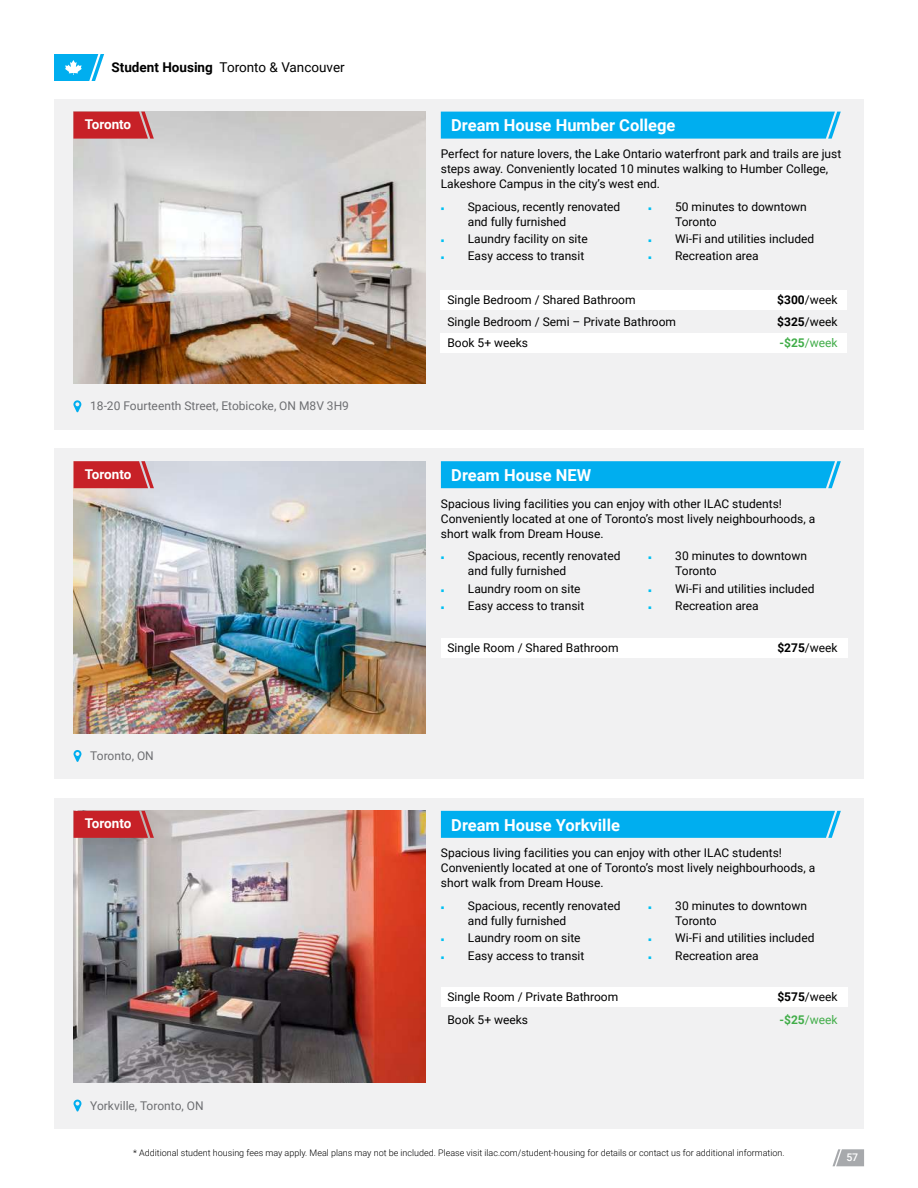
<style>
.page{position:relative;width:918px;height:1188px;background:#fff}
.page>*{position:absolute;margin:0;border:0;box-sizing:border-box;transform-origin:0 0}
.t1{font:700 16.5px "Roboto";color:#fff}
.t2{font:13.5px "Roboto";color:#000}
.t3{font:700 13.5px "Roboto";letter-spacing:-.005em;color:#fff}
.t4{font:12px/15px "Roboto";color:#000}
.t5{font:12px "Roboto";color:#6d6e71}
.t6{font:12px "Roboto";color:#41ad49}
.t7{font:500 10.5px "Roboto";color:#fff}
.t8{font:300 9px "Roboto";color:#000}
.s1{font-weight:700}
.s2{font-family:"Minion Pro";font-size:9px;color:#00c0f3}
</style>
<div class="page">
<div style="left:54px;top:449px;width:810px;height:330px;background:#f1f1f2"></div>
<div style="left:54px;top:798px;width:810px;height:331px;background:#f1f1f2"></div>
<img style="left:74px;top:461px;width:352px;height:272px">
<img style="left:74px;top:811px;width:352px;height:272px">
<div style="left:441px;top:461px;width:400px;height:27px;background:#00aeef"></div>
<div style="left:441px;top:811px;width:400px;height:27px;background:#00aeef"></div>
<svg style="left:74px;top:461px;width:80px;height:27px;background:#c83138"></svg>
<svg style="left:74px;top:811px;width:80px;height:27px;background:#c52e33"></svg>
<svg style="left:74px;top:750px;width:7px;height:12px"></svg>
<svg style="left:74px;top:1100px;width:7px;height:12px"></svg>
<div style="left:441px;top:638px;width:406px;height:19px;background:#fff"></div>
<div style="left:441px;top:988px;width:406px;height:19px;background:#fff"></div>
<div style="left:54px;top:99px;width:810px;height:330px;background:#f1f1f2"></div>
<img style="left:73px;top:112px;width:353px;height:272px">
<div style="left:441px;top:112px;width:400px;height:27px;background:#00aeef"></div>
<svg style="left:73px;top:112px;width:81px;height:27px;background:#c73238"></svg>
<svg style="left:73px;top:400px;width:8px;height:12px"></svg>
<div style="left:441px;top:291px;width:406px;height:19px;background:#fff"></div>
<div style="left:441px;top:334px;width:406px;height:19px;background:#fff"></div>
<svg style="left:54px;top:54px;width:50px;height:27px"></svg>
<svg style="left:832px;top:1149px;width:32px;height:17px"></svg>
<p class="t2" style="left:112px;top:58px;width:235px"><span class="s1">Student Housing</span> Toronto &amp; Vancouver</p>
<p class="t3" style="left:85px;top:115px;width:48px">Toronto</p>
<h1 class="t1" style="left:451px;top:114px;width:226px">Dream House Humber College</h1>
<p class="t4" style="left:441px;top:146px;width:402px">Perfect for nature lovers, the Lake Ontario waterfront park and trails are just steps away. Conveniently located 10 minutes walking to Humber College,<br>Lakeshore Campus in the city’s west end.</p>
<p class="t4" style="left:468px;top:198px;width:154px;text-indent:-27px"><span class="s2">■</span> Spacious, recently renovated and fully furnished</p>
<p class="t4" style="left:441px;top:231px;width:148px"><span class="s2">■</span> Laundry facility on site</p>
<p class="t4" style="left:441px;top:248px;width:145px"><span class="s2">■</span> Easy access to transit</p>
<p class="t4" style="left:675px;top:198px;width:133px;text-indent:-27px"><span class="s2">■</span> 50 minutes to downtown<br>Toronto</p>
<p class="t4" style="left:648px;top:231px;width:168px"><span class="s2">■</span> Wi-Fi and utilities included</p>
<p class="t4" style="left:648px;top:248px;width:112px"><span class="s2">■</span> Recreation area</p>
<p class="t5" style="left:90px;top:398px;width:260px">18-20 Fourteenth Street, Etobicoke, ON M8V 3H9</p>
<p class="t3" style="left:85px;top:465px;width:48px">Toronto</p>
<p class="t4" style="left:777px;top:292px;width:62px"><span class="s1">$300</span>/week</p>
<p class="t6" style="left:780px;top:334px;width:60px"><span class="s1">-$25</span>/week</p>
<p class="t4" style="left:447px;top:292px;width:190px">Single Bedroom / Shared Bathroom</p>
<p class="t4" style="left:447px;top:335px;width:82px">Book 5+ weeks</p>
<p class="t4" style="left:447px;top:313px;width:230px">Single Bedroom / Semi – Private Bathroom</p>
<p class="t4" style="left:777px;top:313px;width:62px"><span class="s1">$325</span>/week</p>
<h1 class="t1" style="left:451px;top:464px;width:141px">Dream House NEW</h1>
<p class="t4" style="left:441px;top:496px;width:376px">Spacious living facilities you can enjoy with other ILAC students!<br>Conveniently located at one of Toronto’s most lively neighbourhoods, a short walk from Dream House.</p>
<p class="t4" style="left:468px;top:548px;width:154px;text-indent:-27px"><span class="s2">■</span> Spacious, recently renovated and fully furnished</p>
<p class="t4" style="left:441px;top:580px;width:141px"><span class="s2">■</span> Laundry room on site</p>
<p class="t4" style="left:441px;top:598px;width:145px"><span class="s2">■</span> Easy access to transit</p>
<p class="t4" style="left:448px;top:639px;width:173px">Single Room / Shared Bathroom</p>
<p class="t4" style="left:675px;top:548px;width:133px;text-indent:-27px"><span class="s2">■</span> 30 minutes to downtown<br>Toronto</p>
<p class="t4" style="left:648px;top:580px;width:168px"><span class="s2">■</span> Wi-Fi and utilities included</p>
<p class="t4" style="left:648px;top:598px;width:112px"><span class="s2">■</span> Recreation area</p>
<p class="t4" style="left:777px;top:639px;width:62px"><span class="s1">$275</span>/week</p>
<p class="t5" style="left:90px;top:747px;width:65px">Toronto, ON</p>
<p class="t3" style="left:85px;top:814px;width:48px">Toronto</p>
<h1 class="t1" style="left:451px;top:813px;width:170px">Dream House Yorkville</h1>
<p class="t4" style="left:441px;top:845px;width:376px">Spacious living facilities you can enjoy with other ILAC students!<br>Conveniently located at one of Toronto’s most lively neighbourhoods, a short walk from Dream House.</p>
<p class="t4" style="left:468px;top:898px;width:154px;text-indent:-27px"><span class="s2">■</span> Spacious, recently renovated and fully furnished</p>
<p class="t4" style="left:441px;top:930px;width:141px"><span class="s2">■</span> Laundry room on site</p>
<p class="t4" style="left:441px;top:947px;width:145px"><span class="s2">■</span> Easy access to transit</p>
<p class="t4" style="left:675px;top:898px;width:133px;text-indent:-27px"><span class="s2">■</span> 30 minutes to downtown<br>Toronto</p>
<p class="t4" style="left:648px;top:930px;width:168px"><span class="s2">■</span> Wi-Fi and utilities included</p>
<p class="t4" style="left:648px;top:947px;width:112px"><span class="s2">■</span> Recreation area</p>
<p class="t4" style="left:448px;top:989px;width:172px">Single Room / Private Bathroom</p>
<p class="t4" style="left:777px;top:989px;width:62px"><span class="s1">$575</span>/week</p>
<p class="t4" style="left:447px;top:1011px;width:82px">Book 5+ weeks</p>
<p class="t6" style="left:780px;top:1011px;width:60px"><span class="s1">-$25</span>/week</p>
<p class="t5" style="left:90px;top:1097px;width:115px">Yorkville, Toronto, ON</p>
<p class="t8" style="left:133px;top:1147px;width:653px">* Additional student housing fees may apply. Meal plans may not be included. Please visit ilac.com/student-housing for details or contact us for additional information.</p>
<p class="t7" style="left:846px;top:1150px;width:13px">57</p>
</div>
